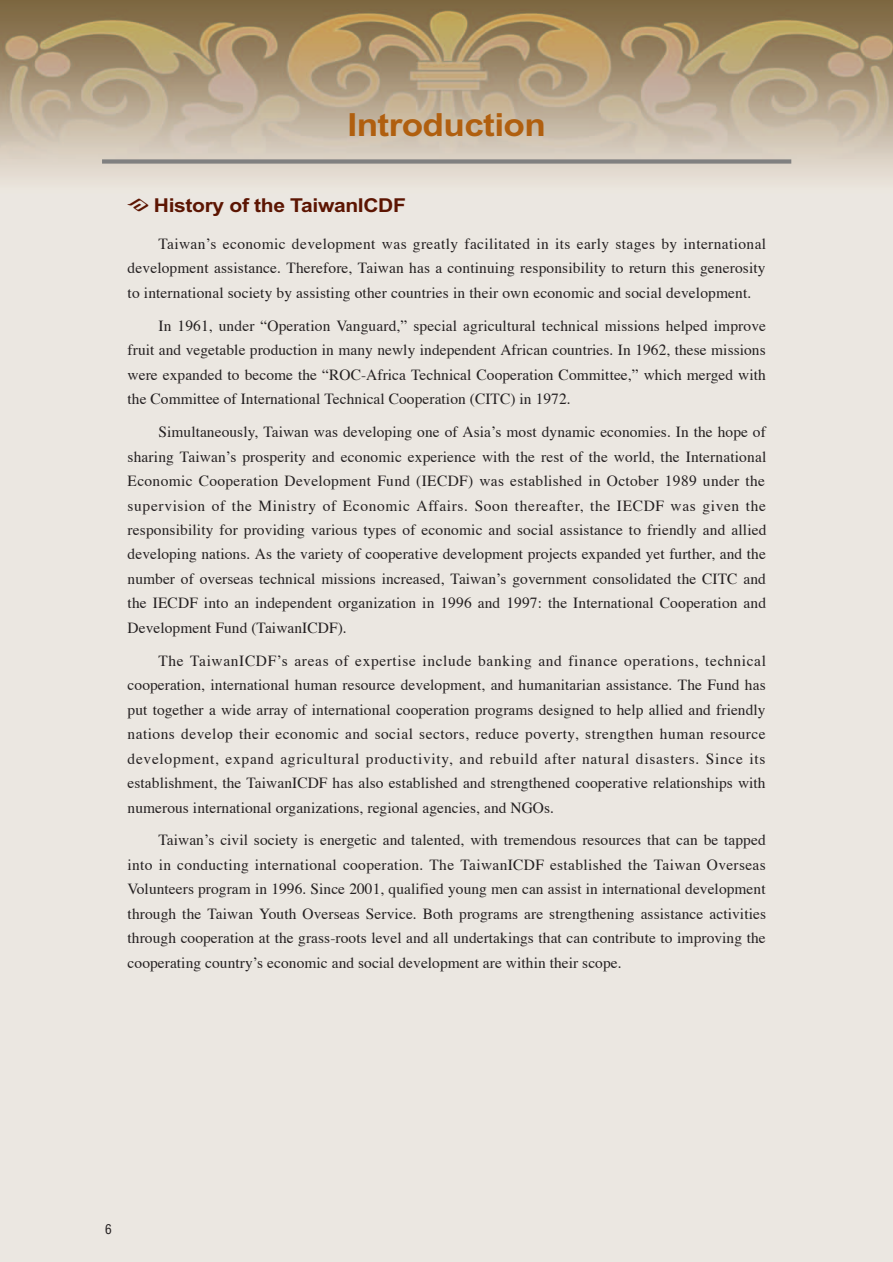
<style>
.page{position:relative;width:893px;height:1262px;background:#fff}
.page>*{position:absolute;margin:0;border:0;box-sizing:border-box;transform-origin:0 0}
.t1{font:700 31.95px "Arial";letter-spacing:-.015em;color:#b05f0f;scale:1.1 1}
.t2{font:700 19.2px "Arial";letter-spacing:-.015em;color:#5c1502;scale:1.1 1}
.t3{font:15.45px/24.5px "Times";letter-spacing:.005em;color:#231f20;text-align:justify}
.t4{font:condensed 13.35px "Helvetica";color:#231f20}
.s1{font-family:"Mingti Ext 1 EG Medium Big 5";font-weight:400}
</style>
<div class="page">
<img style="left:0;top:0;width:892px;height:1261px">
<div style="left:102px;top:159px;width:689px;height:5px;background:#808080"></div>
<h1 class="t1" style="left:347px;top:113px;width:182px">Introduction</h1>
<p class="t2" style="left:128px;top:198px;width:254px"><span class="s1">朘</span> History of the TaiwanICDF</p>
<p class="t3" style="left:128px;top:233px;width:640px;text-indent:31px">Taiwan’s economic development was greatly facilitated in its early stages by international development assistance. Therefore, Taiwan has a continuing responsibility to return this generosity to international society by assisting other countries in their own economic and social development.</p>
<p class="t3" style="left:128px;top:315px;width:640px;text-indent:31px">In 1961, under “Operation Vanguard,” special agricultural technical missions helped improve fruit and vegetable production in many newly independent African countries. In 1962, these missions were expanded to become the “ROC-Africa Technical Cooperation Committee,” which merged with the Committee of International Technical Cooperation (CITC) in 1972.</p>
<p class="t3" style="left:128px;top:421px;width:640px;text-indent:31px">Simultaneously, Taiwan was developing one of Asia’s most dynamic economies. In the hope of sharing Taiwan’s prosperity and economic experience with the rest of the world, the International Economic Cooperation Development Fund (IECDF) was established in October 1989 under the supervision of the Ministry of Economic Affairs. Soon thereafter, the IECDF was given the responsibility for providing various types of economic and social assistance to friendly and allied developing nations. As the variety of cooperative development projects expanded yet further, and the number of overseas technical missions increased, Taiwan’s government consolidated the CITC and the IECDF into an independent organization in 1996 and 1997: the International Cooperation and Development Fund (TaiwanICDF).</p>
<p class="t3" style="left:128px;top:649px;width:640px;text-indent:31px">The TaiwanICDF’s areas of expertise include banking and finance operations, technical cooperation, international human resource development, and humanitarian assistance. The Fund has put together a wide array of international cooperation programs designed to help allied and friendly nations develop their economic and social sectors, reduce poverty, strengthen human resource development, expand agricultural productivity, and rebuild after natural disasters. Since its establishment, the TaiwanICDF has also established and strengthened cooperative relationships with numerous international organizations, regional agencies, and NGOs.</p>
<p class="t3" style="left:128px;top:829px;width:640px;text-indent:31px">Taiwan’s civil society is energetic and talented, with tremendous resources that can be tapped into in conducting international cooperation. The TaiwanICDF established the Taiwan Overseas Volunteers program in 1996. Since 2001, qualified young men can assist in international development through the Taiwan Youth Overseas Service. Both programs are strengthening assistance activities through cooperation at the grass-roots level and all undertakings that can contribute to improving the cooperating country’s economic and social development are within their scope.</p>
<p class="t4" style="left:105px;top:1223px;width:8px">6</p>
</div>
